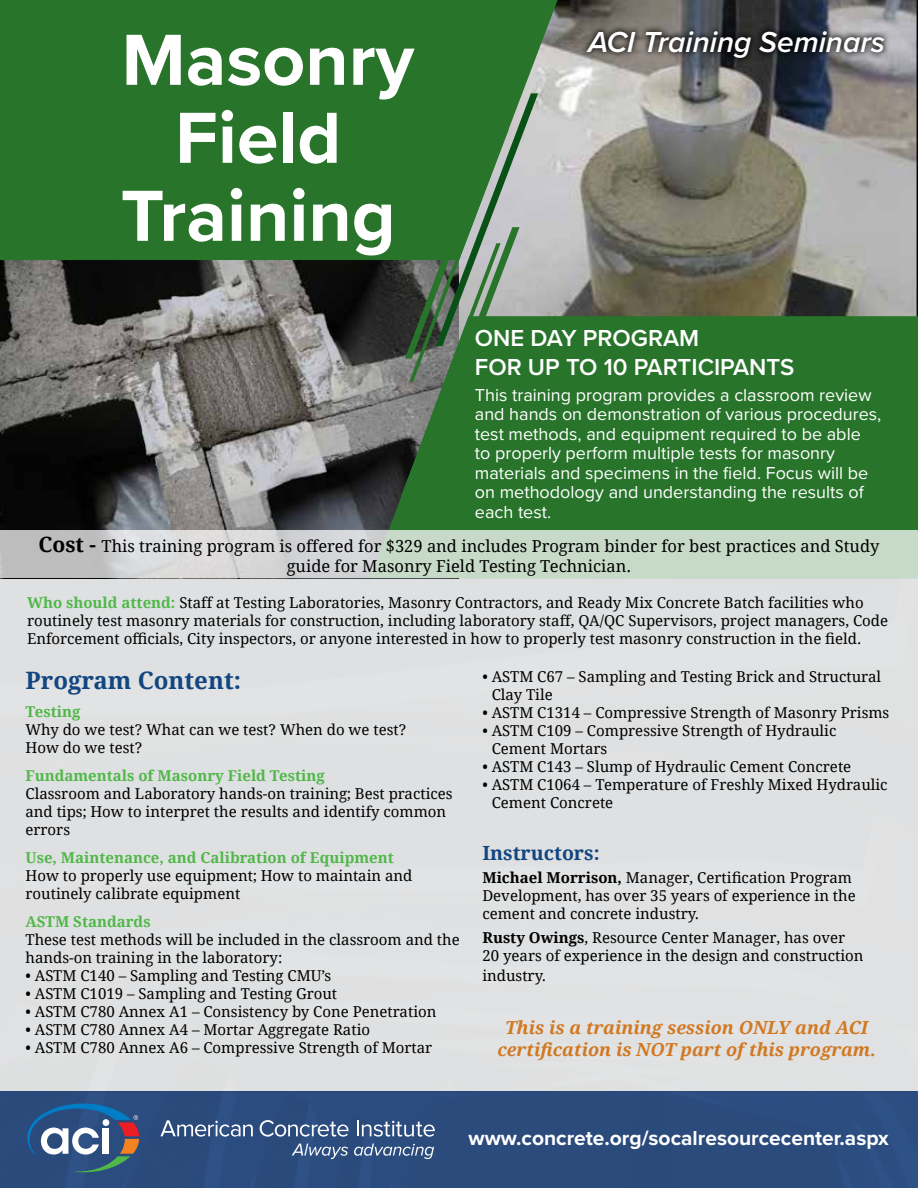
<style>
.page{position:relative;width:918px;height:1188px;background:#fff}
.page>*{position:absolute;margin:0;border:0;box-sizing:border-box;transform-origin:0 0}
.t1{font:700 75px/78px "Proxima Nova";color:#fff;text-align:center}
.t2{font:italic 600 30px "Proxima Nova";color:#fff}
.t3{font:600 24px/28.8px "Proxima Nova";color:#fff}
.t4{font:700 24px "Droid Serif";color:#124680}
.t5{font:700 21px "Proxima Nova";color:#fff}
.t6{font:700 19.5px "Droid Serif";color:#124680}
.t7{font:18px/19.5px "Proxima Nova";color:#fff}
.t8{font:italic 700 18px/21.6px "Droid Serif";color:#d17821;text-align:center}
.t9{font:16.5px/19.8px "Droid Serif";color:#000;text-align:center}
.t10{font:15px/18px "Droid Serif";color:#000}
.t11{font:700 15px "Droid Serif";color:#50b848}
.s1{font-weight:700;font-size:21px}
.s2{font-weight:700;color:#50b848}
.s3{font-weight:700}
</style>
<div class="page">
<div style="left:0;top:577px;width:918px;height:515px;background:#dcddde"></div>
<img style="left:538px;top:0;width:380px;height:316px">
<div style="left:0;top:1092px;width:918px;height:96px;background:#2b4b7c"></div>
<img style="left:0;top:260px;width:401px;height:271px">
<div style="left:0;top:0;width:558px;height:260px;background:#27742a"></div>
<svg style="left:371px;top:316px;width:547px;height:215px;background:#2a722d"></svg>
<svg style="left:401px;top:93px;width:137px;height:403px;background:#4a7e4d"></svg>
<svg style="left:580px;top:25px;width:311px;height:40px;background:#4e4e50"></svg>
<svg style="left:0;top:531px;width:918px;height:47px;background:#cad5cb"></svg>
<svg style="left:292px;top:1144px;width:56px;height:15px"></svg>
<svg style="left:354px;top:1144px;width:80px;height:15px"></svg>
<svg style="left:160px;top:1120px;width:93px;height:17px"></svg>
<svg style="left:260px;top:1120px;width:88px;height:17px"></svg>
<svg style="left:357px;top:1120px;width:78px;height:17px"></svg>
<svg style="left:27px;top:1104px;width:112px;height:68px"></svg>
<h1 class="t1" style="left:121px;top:19px;width:295px">Masonry<br>Field<br>Training</h1>
<h2 class="t2" style="left:588px;top:20px;width:298px">ACI Training Seminars</h2>
<h3 class="t3" style="left:475px;top:323px;width:321px">ONE DAY PROGRAM<br>FOR UP TO 10 PARTICIPANTS</h3>
<p class="t7" style="left:475px;top:384px;width:408px">This training program provides a classroom review and hands on demonstration of various procedures, test methods, and equipment required to be able<br>to properly perform multiple tests for masonry materials and specimens in the field. Focus will be on methodology and understanding the results of each test.</p>
<p class="t9" style="left:39px;top:536px;width:842px"><span class="s1">Cost -</span> This training program is offered for $329 and includes Program binder for best practices and Study guide for Masonry Field Testing Technician.</p>
<p class="t10" style="left:27px;top:593px;width:863px"><span class="s2">Who should attend:</span> Staff at Testing Laboratories, Masonry Contractors, and Ready Mix Concrete Batch facilities who routinely test masonry materials for construction, including laboratory staff, QA/QC Supervisors, project managers, Code<br>Enforcement officials, City inspectors, or anyone interested in how to properly test masonry construction in the field.</p>
<h3 class="t4" style="left:25px;top:664px;width:217px">Program Content:</h3>
<p class="t11" style="left:25px;top:701px;width:56px">Testing</p>
<p class="t10" style="left:25px;top:720px;width:382px">Why do we test? What can we test? When do we test?<br>How do we test?</p>
<p class="t11" style="left:25px;top:765px;width:301px">Fundamentals of Masonry Field Testing</p>
<p class="t10" style="left:25px;top:784px;width:429px">Classroom and Laboratory hands-on training; Best practices and tips; How to interpret the results and identify common errors</p>
<p class="t11" style="left:25px;top:847px;width:370px">Use, Maintenance, and Calibration of Equipment</p>
<p class="t10" style="left:25px;top:866px;width:389px">How to properly use equipment; How to maintain and routinely calibrate equipment</p>
<p class="t11" style="left:25px;top:911px;width:127px">ASTM Standards</p>
<p class="t10" style="left:25px;top:930px;width:436px">These test methods will be included in the classroom and the hands-on training in the laboratory:</p>
<p class="t10" style="left:25px;top:966px;width:307px">• ASTM C140 – Sampling and Testing CMU’s</p>
<p class="t10" style="left:25px;top:984px;width:313px">• ASTM C1019 – Sampling and Testing Grout</p>
<p class="t10" style="left:25px;top:1002px;width:413px">• ASTM C780 Annex A1 – Consistency by Cone Penetration</p>
<p class="t10" style="left:25px;top:1020px;width:346px">• ASTM C780 Annex A4 – Mortar Aggregate Ratio</p>
<p class="t10" style="left:25px;top:1038px;width:408px">• ASTM C780 Annex A6 – Compressive Strength of Mortar</p>
<p class="t10" style="left:492px;top:667px;width:391px;text-indent:-9px">• ASTM C67 – Sampling and Testing Brick and Structural<br>Clay Tile</p>
<p class="t10" style="left:482px;top:703px;width:409px">• ASTM C1314 – Compressive Strength of Masonry Prisms</p>
<p class="t10" style="left:492px;top:721px;width:346px;text-indent:-9px">• ASTM C109 – Compressive Strength of Hydraulic<br>Cement Mortars</p>
<p class="t10" style="left:482px;top:757px;width:370px">• ASTM C143 – Slump of Hydraulic Cement Concrete</p>
<p class="t10" style="left:492px;top:775px;width:397px;text-indent:-9px">• ASTM C1064 – Temperature of Freshly Mixed Hydraulic<br>Cement Concrete</p>
<h3 class="t6" style="left:482px;top:839px;width:119px">Instructors:</h3>
<p class="t10" style="left:482px;top:868px;width:375px"><span class="s3">Michael Morrison,</span> Manager, Certification Program<br>Development, has over 35 years of experience in the cement and concrete industry.</p>
<p class="t10" style="left:482px;top:929px;width:383px"><span class="s3">Rusty Owings</span>, Resource Center Manager, has over<br>20 years of experience in the design and construction</p>
<p class="t10" style="left:482px;top:966px;width:65px">industry.</p>
<p class="t8" style="left:497px;top:1016px;width:380px">This is a training session ONLY and ACI certification is NOT part of this program.</p>
<h3 class="t5" style="left:469px;top:1122px;width:422px">www.concrete.org/socalresourcecenter.aspx</h3>
</div>
